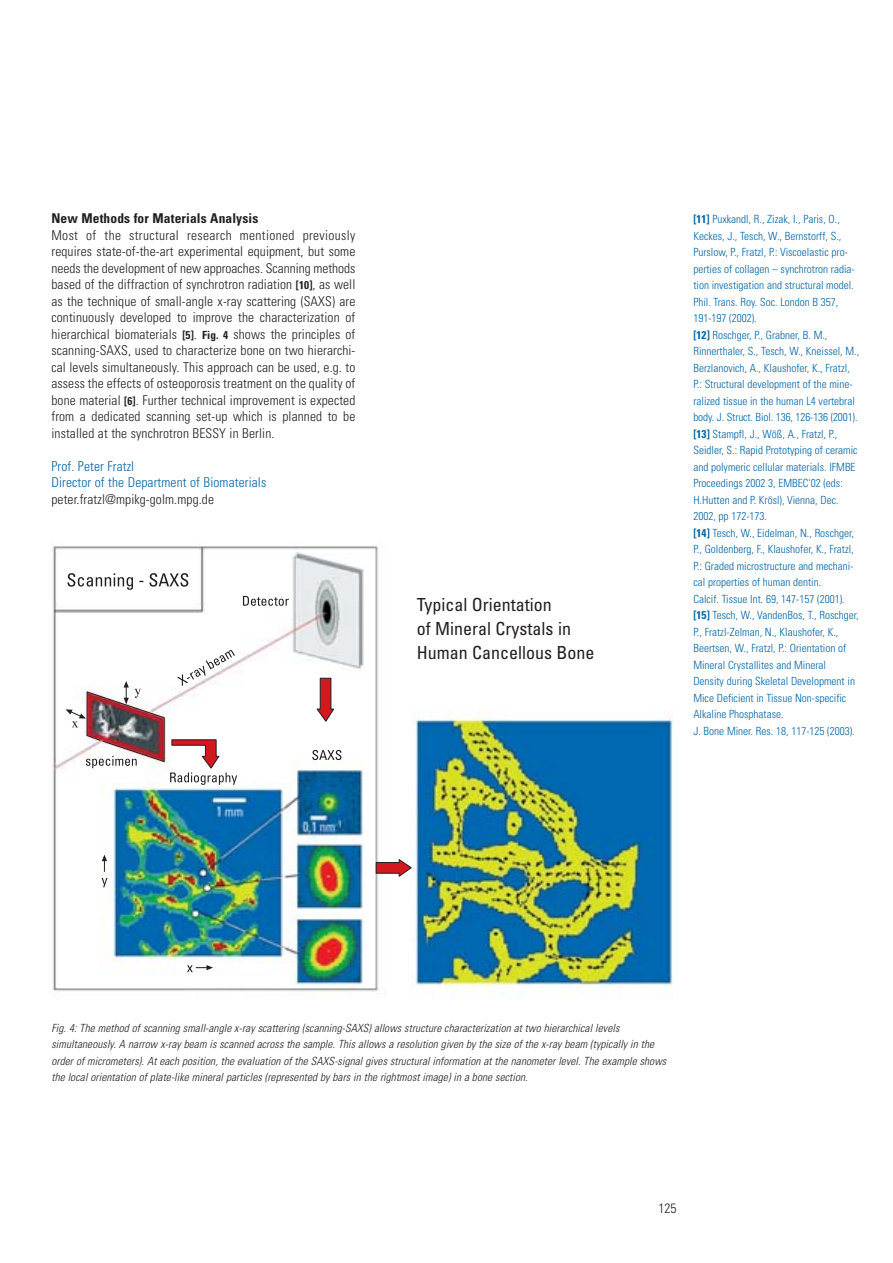
<style>
.page{position:relative;width:893px;height:1263px;background:#fff}
.page>*{position:absolute;margin:0;border:0;box-sizing:border-box;transform-origin:0 0}
.t1{font:condensed 18px/24px "Univers";color:#231f20}
.t2{font:300 condensed 13.5px/16.5px "Univers";letter-spacing:.01em;color:#231f20;text-align:justify}
.t3{font:300 condensed 13.5px/16.5px "Univers";letter-spacing:.01em;color:#0064a6}
.t4{font:700 condensed 13.5px "Univers";letter-spacing:.01em;color:#231f20}
.t5{font:300 condensed 11.25px/16.5px "Univers";color:#0064a6}
.t6{font:italic 300 condensed 11.25px/16.5px "Univers";letter-spacing:.01em;color:#231f20}
.s1{font-weight:700;font-size:11.25px}
.s2{font-weight:700}
</style>
<div class="page">
<img style="left:51px;top:544px;width:621px;height:452px">
<svg style="left:243px;top:596px;width:46px;height:10px"></svg>
<svg style="left:312px;top:750px;width:29px;height:10px"></svg>
<svg style="left:67px;top:573px;width:66px;height:17px"></svg>
<svg style="left:149px;top:573px;width:39px;height:14px"></svg>
<svg style="left:102px;top:878px;width:5px;height:9px"></svg>
<svg style="left:102px;top:855px;width:5px;height:17px"></svg>
<svg style="left:187px;top:965px;width:26px;height:7px"></svg>
<svg style="left:315px;top:677px;width:20px;height:46px"></svg>
<svg style="left:375px;top:858px;width:37px;height:20px"></svg>
<svg style="left:66px;top:650px;width:171px;height:135px"></svg>
<p class="t4" style="left:51px;top:213px;width:208px">New Methods for Materials Analysis</p>
<p class="t2" style="left:51px;top:228px;width:305px">Most of the structural research mentioned previously requires state-of-the-art experimental equipment, but some needs the development of new approaches. Scanning methods based of the diffraction of synchrotron radiation <span class="s1">[10]</span>, as well as the technique of small-angle x-ray scattering (SAXS) are continuously developed to improve the characterization of hierarchical biomaterials <span class="s1">[5]</span>. <span class="s1">Fig. 4</span> shows the principles of scanning-SAXS, used to characterize bone on two hierarchi&shy;cal levels simultaneously. This approach can be used, e.g. to assess the effects of osteoporosis treatment on the quality of bone material <span class="s1">[6]</span>. Further technical improvement is expected from a dedicated scanning set-up which is planned to be installed at the synchrotron BESSY in Berlin.</p>
<p class="t3" style="left:51px;top:459px;width:216px">Prof. Peter Fratzl<br>Director of the Department of Biomaterials</p>
<p class="t2" style="left:51px;top:492px;width:164px">peter.fratzl@mpikg-golm.mpg.de</p>
<h1 class="t1" style="left:417px;top:594px;width:179px">Typical Orientation<br>of Mineral Crystals in<br>Human Cancellous Bone</h1>
<p class="t5" style="left:693px;top:212px;width:167px"><span class="s2">[11]</span> Puxkandl, R., Zizak, I., Paris, O., Keckes, J., Tesch, W., Bernstorff, S., Purslow, P., Fratzl, P.: Viscoelastic pro&shy;perties of collagen – synchrotron radia&shy;tion investigation and structural model.<br>Phil. Trans. Roy. Soc. London B 357, 191-197 (2002).<br><span class="s2">[12]</span> Roschger, P., Grabner, B. M., Rinnerthaler, S., Tesch, W., Kneissel, M., Berzlanovich, A., Klaushofer, K., Fratzl, P.: Structural development of the mine&shy;ralized tissue in the human L4 vertebral body. J. Struct. Biol. 136, 126-136 (2001). <span class="s2">[13]</span> Stampfl, J., Wöß, A., Fratzl, P., Seidler, S.: Rapid Prototyping of ceramic and polymeric cellular materials. IFMBE Proceedings 2002 3, EMBEC'02 (eds:<br>H.Hutten and P. Krösl), Vienna, Dec.<br>2002, pp 172-173.<br><span class="s2">[14]</span> Tesch, W., Eidelman, N., Roschger, P., Goldenberg, F., Klaushofer, K., Fratzl, P.: Graded microstructure and mechani&shy;cal properties of human dentin.<br>Calcif. Tissue Int. 69, 147-157 (2001). <span class="s2">[15]</span> Tesch, W., VandenBos, T., Roschger, P., Fratzl-Zelman, N., Klaushofer, K., Beertsen, W., Fratzl, P.: Orientation of Mineral Crystallites and Mineral Density during Skeletal Development in Mice Deficient in Tissue Non-specific Alkaline Phosphatase.<br>J. Bone Miner. Res. 18, 117-125 (2003).</p>
<p class="t6" style="left:51px;top:1020px;width:616px">Fig. 4: The method of scanning small-angle x-ray scattering (scanning-SAXS) allows structure characterization at two hierarchical levels simultaneously. A narrow x-ray beam is scanned across the sample. This allows a resolution given by the size of the x-ray beam (typically in the order of micrometers). At each position, the evaluation of the SAXS-signal gives structural information at the nanometer level. The example shows the local orientation of plate-like mineral particles (represented by bars in the rightmost image) in a bone section.</p>
<p class="t2" style="left:658px;top:1201px;width:19px">125</p>
</div>
